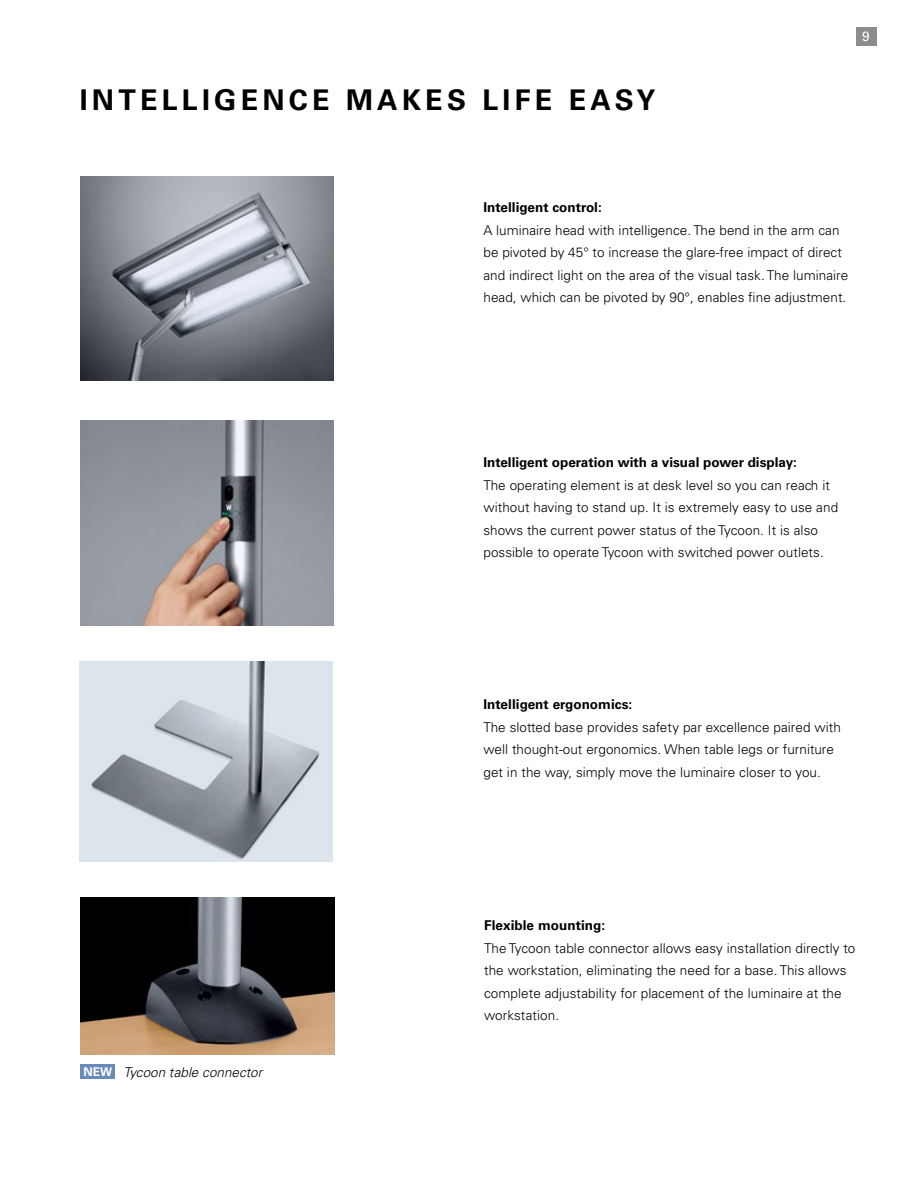
<style>
.page{position:relative;width:918px;height:1188px;background:#fff}
.page>*{position:absolute;margin:0;border:0;box-sizing:border-box;transform-origin:0 0}
.t1{font:700 28.5px "Univers";color:#000}
.t2{font:300 13.5px/22.5px "Univers";letter-spacing:.005em;color:#000}
.t3{font:700 13.5px "Univers";color:#000}
.t4{font:italic 300 13.5px "Univers";color:#000}
.t5{font:13.5px "Univers";color:#fff}
.s1{font-weight:700;font-style:normal;font-size:12px;color:#fff}
</style>
<div class="page">
<img style="left:80px;top:176px;width:253px;height:205px">
<img style="left:80px;top:420px;width:253px;height:205px">
<img style="left:80px;top:661px;width:253px;height:200px">
<img style="left:81px;top:897px;width:253px;height:158px">
<div style="left:80px;top:1064px;width:35px;height:14px;background:#6a8bba"></div>
<div style="left:856px;top:27px;width:20px;height:19px;background:#8a8c8e"></div>
<h1 class="t1" style="left:80px;top:83px;width:35px">Intelligence</h1>
<h1 class="t1" style="left:346px;top:83px;width:99px">ma kes</h1>
<h1 class="t1" style="left:483px;top:83px;width:18px">life</h1>
<h1 class="t1" style="left:569px;top:83px;width:23px">easy</h1>
<p class="t5" style="left:862px;top:28px;width:9px">9</p>
<p class="t3" style="left:483px;top:200px;width:120px">Intelligent control:</p>
<p class="t2" style="left:483px;top:219px;width:366px">A luminaire head with intelligence. The bend in the arm can be pivoted by 45° to increase the glare-free impact of direct and indirect light on the area of the visual task. The luminaire head, which can be pivoted by 90°, enables fine adjustment.</p>
<p class="t3" style="left:483px;top:454px;width:315px">Intelligent operation with a visual power display:</p>
<p class="t2" style="left:483px;top:473px;width:356px">The operating element is at desk level so you can reach it without having to stand up. It is extremely easy to use and shows the current power status of the Tycoon. It is also possible to operate Tycoon with switched power outlets.</p>
<p class="t3" style="left:483px;top:697px;width:150px">Intelligent ergonomics:</p>
<p class="t2" style="left:483px;top:716px;width:359px">The slotted base provides safety par excellence paired with well thought-out ergonomics. When table legs or furniture get in the way, simply move the luminaire closer to you.</p>
<p class="t4" style="left:83px;top:1064px;width:180px"><span class="s1">NEW</span> Tycoon table connector</p>
<p class="t3" style="left:484px;top:918px;width:123px">Flexible mounting:</p>
<p class="t2" style="left:484px;top:937px;width:373px">The Tycoon table connector allows easy installation directly to the workstation, eliminating the need for a base. This allows complete adjustability for placement of the luminaire at the workstation.</p>
</div>
